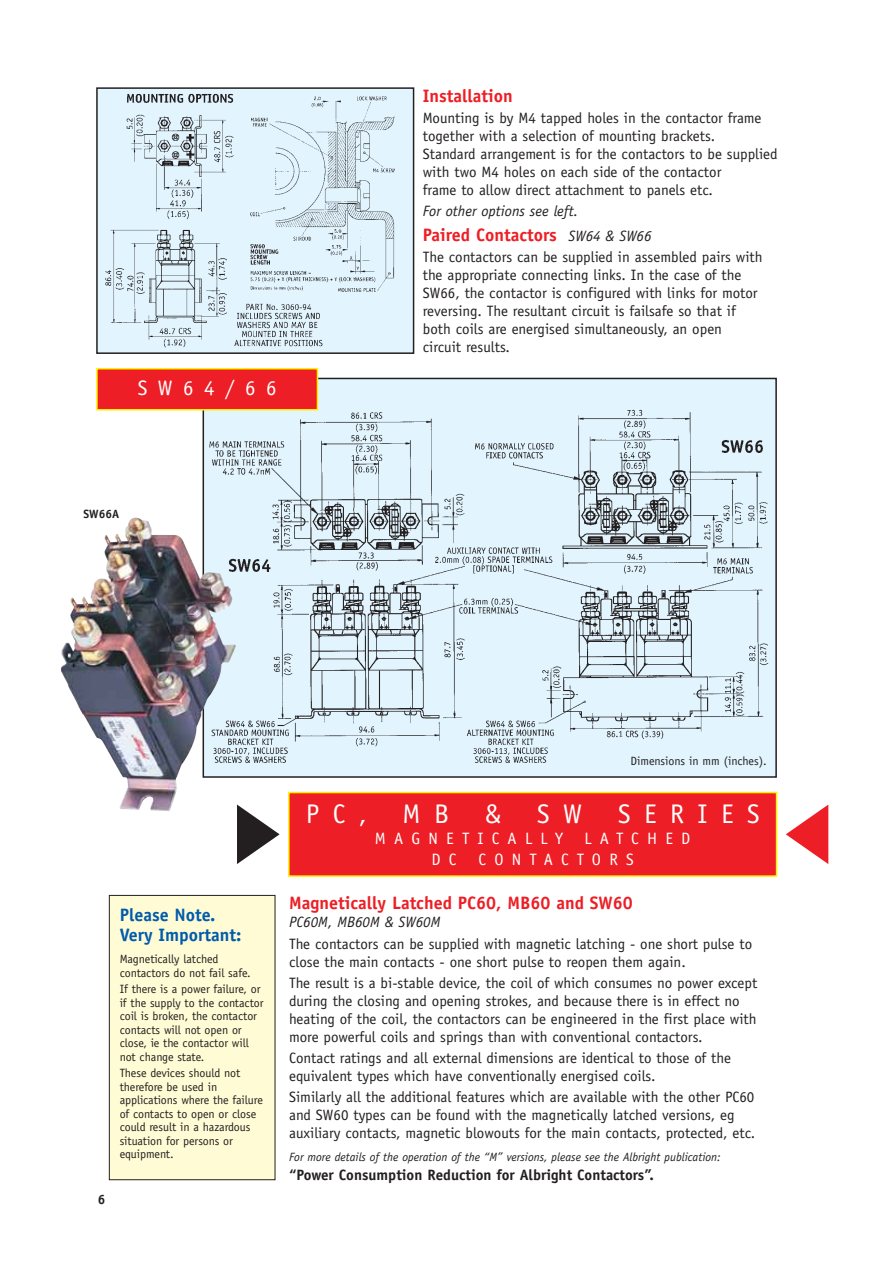
<style>
.page{position:relative;width:893px;height:1263px;background:#fff}
.page>*{position:absolute;margin:0;border:0;box-sizing:border-box;transform-origin:0 0}
.t1{font:27px "Officina Sans";letter-spacing:.5em;color:#fff}
.t2{font:21px "Officina Sans";letter-spacing:.5em;color:#fff}
.t3{font:700 18px "Officina Sans";color:#ed1e25}
.t4{font:700 18px/19.5px "Officina Sans";color:#005bab}
.t5{font:16.5px "Officina Sans";letter-spacing:.5em;color:#fff}
.t6{font:15px/18px "Officina Sans";color:#231f20}
.t7{font:700 15px "Officina Sans";color:#231f20}
.t8{font:italic 15px "Officina Sans";color:#231f20}
.t9{font:700 13.5px "Officina Sans";color:#231f20}
.t10{font:12px/13.5px "Officina Sans";letter-spacing:-.005em;color:#231f20}
.t11{font:italic 12px "Officina Sans";color:#231f20}
.t12{font:700 12px "Officina Sans";color:#231f20}
.s1{font-weight:400;font-style:italic;font-size:15px;color:#231f20}
</style>
<div class="page">
<div style="left:203px;top:378px;width:573px;height:399px;background:#e2f4fd"></div>
<img style="left:209px;top:401px;width:560px;height:362px">
<div style="left:97px;top:369px;width:220px;height:41px;background:#ed1e25"></div>
<div style="left:96px;top:368px;width:222px;height:43px;border:2px solid #fff200"></div>
<div style="left:109px;top:895px;width:166px;height:285px;background:#fffcd5"></div>
<div style="left:109px;top:895px;width:166px;height:285px;border:1px solid #231f20"></div>
<div style="left:97px;top:88px;width:316px;height:265px;background:#e2f4fd"></div>
<img style="left:105px;top:94px;width:290px;height:254px">
<div style="left:96px;top:87px;width:318px;height:267px;border:2px solid #231f20"></div>
<div style="left:289px;top:793px;width:487px;height:83px;background:#ed1e25"></div>
<div style="left:288px;top:792px;width:489px;height:85px;border:2px solid #fff200"></div>
<svg style="left:786px;top:805px;width:42px;height:59px"></svg>
<svg style="left:237px;top:805px;width:42px;height:59px"></svg>
<img style="left:60px;top:517px;width:176px;height:294px">
<h2 class="t2" style="left:138px;top:380px;width:140px">SW64/66</h2>
<p class="t12" style="left:83px;top:509px;width:37px">SW66A</p>
<p class="t3" style="left:423px;top:89px;width:91px">Installation</p>
<p class="t6" style="left:423px;top:110px;width:356px">Mounting is by M4 tapped holes in the contactor frame together with a selection of mounting brackets.<br>Standard arrangement is for the contactors to be supplied with two M4 holes on each side of the contactor<br>frame to allow direct attachment to panels etc.</p>
<p class="t8" style="left:423px;top:205px;width:157px">For other options see left.</p>
<p class="t3" style="left:423px;top:228px;width:230px">Paired Contactors <span class="s1">SW64 &amp; SW66</span></p>
<p class="t6" style="left:423px;top:250px;width:341px">The contactors can be supplied in assembled pairs with the appropriate connecting links. In the case of the SW66, the contactor is configured with links for motor reversing. The resultant circuit is failsafe so that if both coils are energised simultaneously, an open circuit results.</p>
<p class="t9" style="left:98px;top:1194px;width:9px">6</p>
<p class="t4" style="left:120px;top:907px;width:123px">Please Note.<br>Very Important:</p>
<p class="t10" style="left:120px;top:953px;width:132px">Magnetically latched contactors do not fail safe.</p>
<p class="t10" style="left:120px;top:983px;width:145px">If there is a power failure, or if the supply to the contactor coil is broken, the contactor contacts will not open or close, ie the contactor will not change state.</p>
<p class="t10" style="left:120px;top:1067px;width:145px">These devices should not therefore be used in applications where the failure of contacts to open or close could result in a hazardous situation for persons or equipment.</p>
<p class="t10" style="left:630px;top:755px;width:138px">Dimensions in mm (inches).</p>
<h1 class="t1" style="left:306px;top:804px;width:62px">PC,</h1>
<h1 class="t1" style="left:402px;top:804px;width:48px">M B</h1>
<h1 class="t1" style="left:485px;top:804px;width:18px">&amp;</h1>
<h1 class="t1" style="left:537px;top:804px;width:47px">S W</h1>
<h1 class="t1" style="left:618px;top:804px;width:143px">SERIES</h1>
<p class="t5" style="left:375px;top:832px;width:189px">MAGNETICALLY</p>
<p class="t5" style="left:584px;top:832px;width:108px">LATCHED</p>
<p class="t5" style="left:431px;top:853px;width:27px">D C</p>
<p class="t5" style="left:478px;top:853px;width:157px">CONTACTORS</p>
<p class="t3" style="left:289px;top:896px;width:345px">Magnetically Latched PC60, MB60 and SW60</p>
<p class="t8" style="left:289px;top:916px;width:153px">PC60M, MB60M &amp; SW60M</p>
<p class="t6" style="left:289px;top:936px;width:464px">The contactors can be supplied with magnetic latching - one short pulse to close the main contacts - one short pulse to reopen them again.</p>
<p class="t6" style="left:289px;top:975px;width:469px">The result is a bi-stable device, the coil of which consumes no power except during the closing and opening strokes, and because there is in effect no heating of the coil, the contactors can be engineered in the first place with more powerful coils and springs than with conventional contactors.</p>
<p class="t6" style="left:289px;top:1050px;width:443px">Contact ratings and all external dimensions are identical to those of the equivalent types which have conventionally energised coils.</p>
<p class="t6" style="left:289px;top:1089px;width:467px">Similarly all the additional features which are available with the other PC60 and SW60 types can be found with the magnetically latched versions, eg auxiliary contacts, magnetic blowouts for the main contacts, protected, etc.</p>
<p class="t11" style="left:289px;top:1152px;width:433px">For more details of the operation of the “M” versions, please see the Albright publication:</p>
<p class="t7" style="left:289px;top:1169px;width:366px">“Power Consumption Reduction for Albright Contactors”.</p>
</div>
